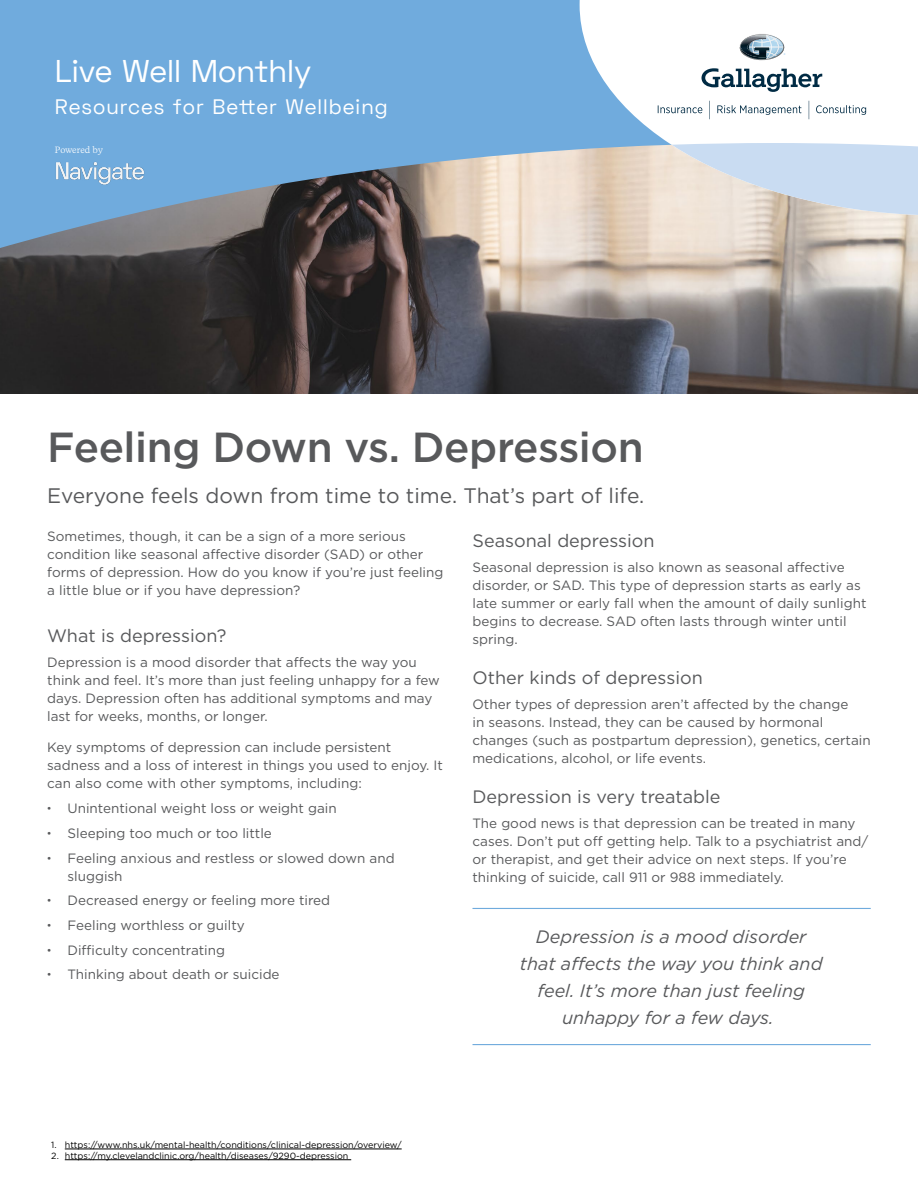
<style>
.page{position:relative;width:918px;height:1188px;background:#fff}
.page>*{position:absolute;margin:0;border:0;box-sizing:border-box;transform-origin:0 0}
.t1{font:500 42px "Gotham";letter-spacing:-.01em;color:#58595b}
.t2{font:31.5px "Space Grotesk";color:#fff}
.t3{font:21px "Gotham";color:#58595b}
.t4{font:21px "Space Grotesk";letter-spacing:.05em;color:#fff}
.t5{font:italic 18px/27px "Gotham";color:#58595b;text-align:center}
.t6{font:18px "Gotham";color:#58595b}
.t7{font:13.5px/18px "Gotham";color:#58595b}
.t8{font:9px "Gotham";color:#000}
.t9{font:9px "Recife Text";letter-spacing:-.01em;color:#fff}
.s1{font-family:"Space Grotesk";font-weight:300}
</style>
<div class="page">
<img style="left:0;top:252px;width:918px;height:141px">
<svg style="left:0;top:0;width:918px;height:252px;background:#81a5c4"></svg>
<svg style="left:580px;top:0;width:338px;height:215px"></svg>
<svg style="left:672px;top:143px;width:246px;height:72px;background:#d3dce7"></svg>
<img style="left:55px;top:143px;width:109px;height:55px">
<svg style="left:702px;top:68px;width:120px;height:24px"></svg>
<svg style="left:658px;top:105px;width:44px;height:8px"></svg>
<svg style="left:717px;top:105px;width:84px;height:10px"></svg>
<svg style="left:816px;top:105px;width:50px;height:10px"></svg>
<svg style="left:809px;top:101px;width:1px;height:18px"></svg>
<svg style="left:709px;top:101px;width:1px;height:18px"></svg>
<svg style="left:740px;top:34px;width:45px;height:26px"></svg>
<hr style="left:472px;top:908px;width:399px;height:1px;background:#70abdd">
<hr style="left:472px;top:1044px;width:399px;height:1px;background:#70abdd">
<hr style="left:65px;top:1149px;width:337px;height:1px;background:#000">
<hr style="left:65px;top:1159px;width:286px;height:1px;background:#000">
<h2 class="t2" style="left:55px;top:51px;width:258px">Live Well Monthly</h2>
<h3 class="t4" style="left:55px;top:93px;width:334px">Resources for Better Wellbeing</h3>
<p class="t9" style="left:55px;top:143px;width:50px">Powered by</p>
<h1 class="t1" style="left:47px;top:420px;width:598px">Feeling Down vs. Depression</h1>
<h3 class="t3" style="left:47px;top:482px;width:599px">Everyone feels down from time to time. That’s part of life.</h3>
<p class="t7" style="left:47px;top:527px;width:398px">Sometimes, though, it can be a sign of a more serious condition like seasonal affective disorder (SAD) or other forms of depression. How do you know if you’re just feeling a little blue or if you have depression?</p>
<h3 class="t6" style="left:47px;top:624px;width:181px">What is depression?</h3>
<p class="t7" style="left:47px;top:653px;width:394px">Depression is a mood disorder that affects the way you think and feel. It’s more than just feeling unhappy for a few days. Depression often has additional symptoms and may last for weeks, months, or longer.</p>
<p class="t7" style="left:47px;top:738px;width:397px">Key symptoms of depression can include persistent sadness and a loss of interest in things you used to enjoy. It can also come with other symptoms, including:</p>
<p class="t7" style="left:47px;top:799px;width:291px"><span class="s1">•</span> Unintentional weight loss or weight gain</p>
<p class="t7" style="left:47px;top:824px;width:226px"><span class="s1">•</span> Sleeping too much or too little</p>
<p class="t7" style="left:68px;top:848px;width:329px;text-indent:-20px"><span class="s1">•</span> Feeling anxious and restless or slowed down and sluggish</p>
<p class="t7" style="left:47px;top:891px;width:285px"><span class="s1">•</span> Decreased energy or feeling more tired</p>
<p class="t7" style="left:47px;top:916px;width:199px"><span class="s1">•</span> Feeling worthless or guilty</p>
<p class="t7" style="left:47px;top:941px;width:179px"><span class="s1">•</span> Difficulty concentrating</p>
<p class="t7" style="left:47px;top:965px;width:234px"><span class="s1">•</span> Thinking about death or suicide</p>
<h3 class="t6" style="left:472px;top:529px;width:184px">Seasonal depression</h3>
<p class="t7" style="left:472px;top:558px;width:395px">Seasonal depression is also known as seasonal affective disorder, or SAD. This type of depression starts as early as late summer or early fall when the amount of daily sunlight begins to decrease. SAD often lasts through winter until spring.</p>
<h3 class="t6" style="left:472px;top:666px;width:232px">Other kinds of depression</h3>
<p class="t7" style="left:472px;top:695px;width:400px">Other types of depression aren’t affected by the change<br>in seasons. Instead, they can be caused by hormonal changes (such as postpartum depression), genetics, certain medications, alcohol, or life events.</p>
<h3 class="t6" style="left:472px;top:785px;width:250px">Depression is very treatable</h3>
<p class="t7" style="left:472px;top:814px;width:397px">The good news is that depression can be treated in many cases. Don’t put off getting help. Talk to a psychiatrist and/ or therapist, and get their advice on next steps. If you’re thinking of suicide, call 911 or 988 immediately.</p>
<h3 class="t5" style="left:520px;top:923px;width:304px">Depression is a mood disorder that affects the way you think and feel. It’s more than just feeling unhappy for a few days.</h3>
<p class="t8" style="left:51px;top:1139px;width:352px">1. https://www.nhs.uk/mental-health/conditions/clinical-depression/overview/</p>
<p class="t8" style="left:51px;top:1150px;width:299px">2. https://my.clevelandclinic.org/health/diseases/9290-depression</p>
</div>
